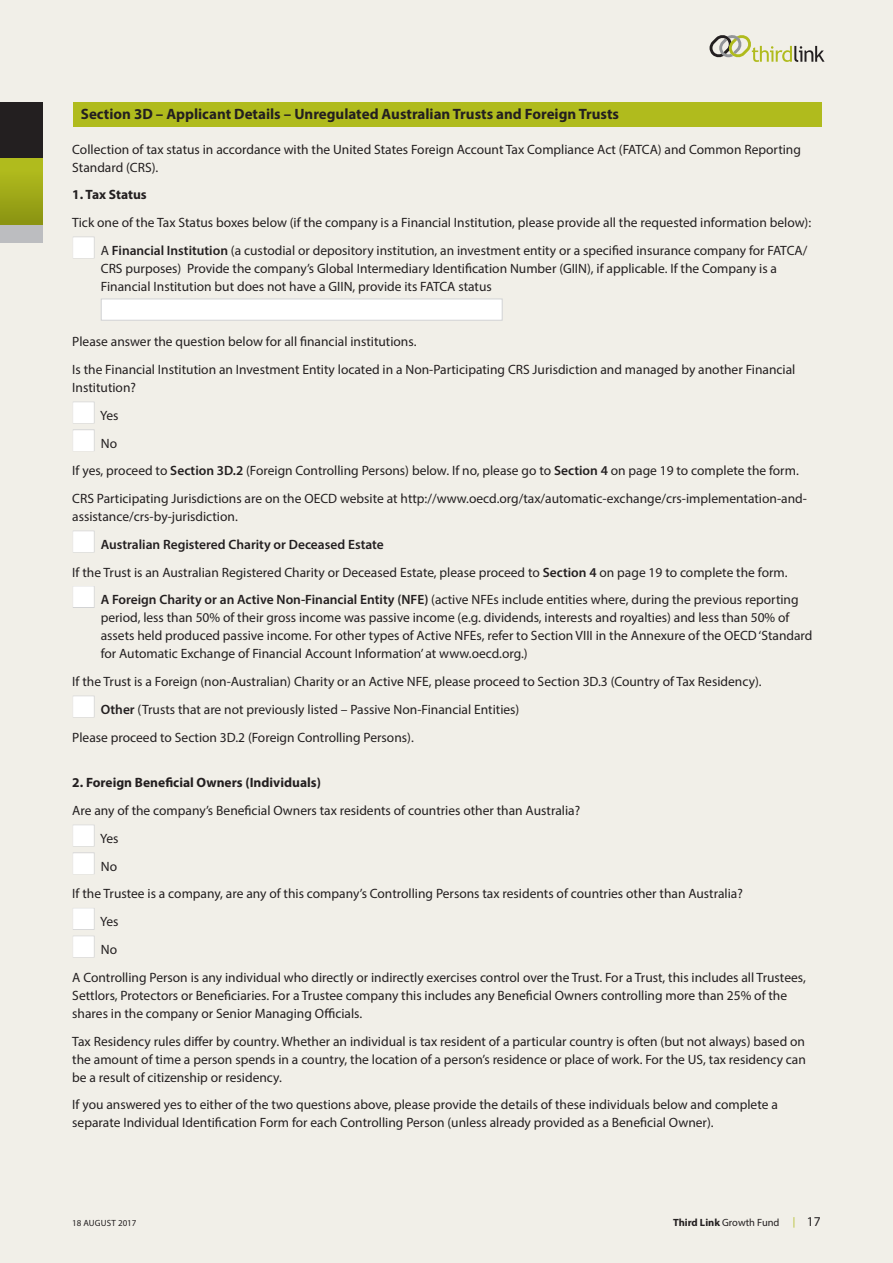
<style>
.page{position:relative;width:893px;height:1263px;background:#f1efe8}
.page>*{position:absolute;margin:0;border:0;box-sizing:border-box;transform-origin:0 0}
.t1{font:700 15px "Myriad Pro";color:#231f20}
.t2{font:13.5px/18px "Myriad Pro";color:#231f20}
.t3{font:700 13.5px "Myriad Pro";color:#231f20}
.t4{font:10.5px "Myriad Pro";color:#231f20}
.t5{font:9px "Myriad Pro";color:#231f20}
.s1{color:#fff}
.s2{font-weight:600}
.s3{font-weight:700}
.s4{font-size:10.5px;color:#b0bb1d}
</style>
<div class="page">
<div style="left:0;top:157px;width:43px;height:68px;background:linear-gradient(to bottom,#b7c21f,#8b9412)"></div>
<div style="left:0;top:225px;width:43px;height:17px;background:#bcbdc0"></div>
<div style="left:0;top:102px;width:43px;height:55px;background:#231f20"></div>
<svg style="left:709px;top:35px;width:116px;height:27px"></svg>
<div style="left:73px;top:102px;width:748px;height:24px;background:#b0bb1d"></div>
<div style="left:73px;top:237px;width:22px;height:21px;border:1px solid #d1d2d4"></div>
<div style="left:73px;top:402px;width:22px;height:21px;border:1px solid #d1d2d4"></div>
<div style="left:73px;top:429px;width:22px;height:22px;border:1px solid #d1d2d4"></div>
<div style="left:73px;top:531px;width:22px;height:21px;border:1px solid #d1d2d4"></div>
<div style="left:73px;top:586px;width:22px;height:22px;border:1px solid #d1d2d4"></div>
<div style="left:73px;top:696px;width:22px;height:21px;border:1px solid #d1d2d4"></div>
<div style="left:73px;top:825px;width:22px;height:21px;border:1px solid #d1d2d4"></div>
<div style="left:73px;top:852px;width:22px;height:22px;border:1px solid #d1d2d4"></div>
<div style="left:73px;top:908px;width:22px;height:22px;border:1px solid #d1d2d4"></div>
<div style="left:73px;top:936px;width:22px;height:21px;border:1px solid #d1d2d4"></div>
<div style="left:101px;top:299px;width:401px;height:21px;background:#fff;border:1px solid #d1d2d4"></div>
<p class="t1" style="left:81px;top:104px;width:540px">Section 3D – Applicant Details – Unregulated Australian Trusts and Foreign Trusts</p>
<p class="t2" style="left:72px;top:140px;width:730px">Collection of tax status in accordance with the United States Foreign Account Tax Compliance Act (FATCA) and Common Reporting<br>Standard (CRS).</p>
<p class="t3" style="left:72px;top:186px;width:76px">1. Tax Status</p>
<p class="t2" style="left:72px;top:213px;width:740px">Tick one of the Tax Status boxes below (if the company is a Financial Institution, please provide all the requested information below):</p>
<p class="t2" style="left:101px;top:241px;width:708px;text-indent:-29px"><span class="s1">■</span> A <span class="s2">Financial Institution</span> (a custodial or depository institution, an investment entity or a specified insurance company for FATCA/<br>CRS purposes) Provide the company’s Global Intermediary Identification Number (GIIN), if applicable. If the Company is a<br>Financial Institution but does not have a GIIN, provide its FATCA status</p>
<p class="t2" style="left:72px;top:328px;width:725px;line-height:27.8px">Please answer the question below for all financial institutions.<br>Is the Financial Institution an Investment Entity located in a Non-Participating CRS Jurisdiction and managed by another Financial</p>
<p class="t2" style="left:72px;top:378px;width:65px">Institution?</p>
<p class="t2" style="left:72px;top:406px;width:48px"><span class="s1">■</span> Yes</p>
<p class="t2" style="left:72px;top:429px;width:736px;line-height:27.8px"><span class="s1">■</span> No<br>If yes, proceed to <span class="s2">Section 3D.2</span> (Foreign Controlling Persons) below. If no, please go to <span class="s2">Section 4</span> on page 19 to complete the form.<br>CRS Participating Jurisdictions are on the OECD website at http://www.oecd.org/tax/automatic-exchange/crs-implementation-and-</p>
<p class="t2" style="left:72px;top:507px;width:167px">assistance/crs-by-jurisdiction.</p>
<p class="t2" style="left:72px;top:530px;width:717px;line-height:27.8px"><span class="s1">■</span> <span class="s2">Australian Registered Charity or Deceased Estate<br></span>If the Trust is an Australian Registered Charity or Deceased Estate, please proceed to <span class="s2">Section 4</span> on page 19 to complete the form.</p>
<p class="t2" style="left:101px;top:591px;width:713px;text-indent:-28px"><span class="s1">■</span> <span class="s2">A Foreign Charity or an Active Non-Financial Entity (NFE)</span> (active NFEs include entities where, during the previous reporting period, less than 50% of their gross income was passive income (e.g. dividends, interests and royalties) and less than 50% of assets held produced passive income. For other types of Active NFEs, refer to Section VIII in the Annexure of the OECD ‘Standard for Automatic Exchange of Financial Account Information’ at www.oecd.org.)</p>
<p class="t2" style="left:72px;top:672px;width:691px">If the Trust is a Foreign (non-Australian) Charity or an Active NFE, please proceed to Section 3D.3 (Country of Tax Residency).</p>
<p class="t2" style="left:72px;top:695px;width:449px;line-height:27.8px"><span class="s1">■</span> <span class="s2">Other</span> (Trusts that are not previously listed – Passive Non-Financial Entities)<br>Please proceed to Section 3D.2 (Foreign Controlling Persons).</p>
<p class="t3" style="left:72px;top:774px;width:250px">2. Foreign Beneficial Owners (Individuals)</p>
<p class="t2" style="left:72px;top:801px;width:509px">Are any of the company’s Beneficial Owners tax residents of countries other than Australia?</p>
<p class="t2" style="left:72px;top:829px;width:48px"><span class="s1">■</span> Yes</p>
<p class="t2" style="left:72px;top:852px;width:672px;line-height:27.8px"><span class="s1">■</span> No<br>If the Trustee is a company, are any of this company’s Controlling Persons tax residents of countries other than Australia?</p>
<p class="t2" style="left:72px;top:912px;width:48px"><span class="s1">■</span> Yes</p>
<p class="t2" style="left:72px;top:935px;width:735px;line-height:27.8px"><span class="s1">■</span> No<br>A Controlling Person is any individual who directly or indirectly exercises control over the Trust. For a Trust, this includes all Trustees,</p>
<p class="t2" style="left:72px;top:986px;width:716px">Settlors, Protectors or Beneficiaries. For a Trustee company this includes any Beneficial Owners controlling more than 25% of the shares in the company or Senior Managing Officials.</p>
<p class="t2" style="left:72px;top:1032px;width:735px;text-align:justify">Tax Residency rules differ by country. Whether an individual is tax resident of a particular country is often (but not always) based on the amount of time a person spends in a country, the location of a person’s residence or place of work. For the US, tax residency can be a result of citizenship or residency.</p>
<p class="t2" style="left:72px;top:1095px;width:707px">If you answered yes to either of the two questions above, please provide the details of these individuals below and complete a separate Individual Identification Form for each Controlling Person (unless already provided as a Beneficial Owner).</p>
<p class="t5" style="left:72px;top:1217px;width:66px">18 AUGUST 2017</p>
<p class="t4" style="left:673px;top:1216px;width:108px"><span class="s3">Third Link</span> Growth Fund</p>
<p class="t2" style="left:793px;top:1212px;width:29px"><span class="s4">|</span> 17</p>
</div>
